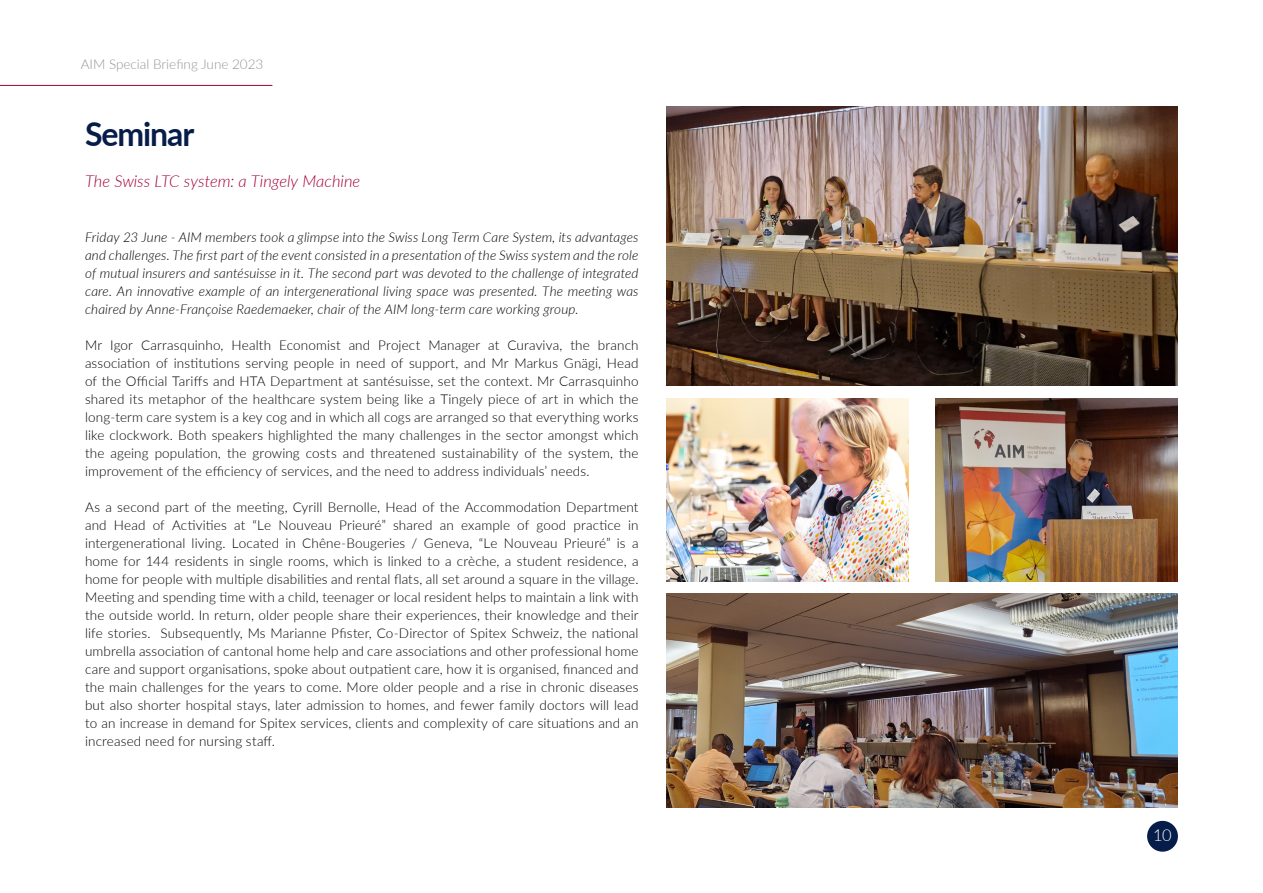
<style>
.page{position:relative;width:1263px;height:893px;background:#fff}
.page>*{position:absolute;margin:0;border:0;box-sizing:border-box;transform-origin:0 0}
.t1{font:700 33px "Lato";letter-spacing:-.03em;color:#071d49}
.t2{font:italic 300 16.5px "Lato";color:#a50034}
.t3{font:300 16.5px "Lato";color:#fff}
.t4{font:300 13.5px/18px "Lato";letter-spacing:.01em;color:#000;text-align:justify}
.t5{font:italic 300 13.5px/18px "Lato";letter-spacing:.01em;color:#000;text-align:justify}
.t6{font:300 13.5px "Lato";color:#939598}
</style>
<div class="page">
<div style="left:1147px;top:821px;width:31px;height:31px;background:#071d49;border-radius:50%"></div>
<hr style="left:0;top:85px;width:272px;height:1px;background:#a90034">
<img style="left:935px;top:398px;width:243px;height:184px">
<img style="left:667px;top:398px;width:241px;height:184px">
<img style="left:667px;top:593px;width:511px;height:215px">
<img style="left:667px;top:106px;width:511px;height:280px">
<p class="t6" style="left:81px;top:55px;width:184px">AIM Special Briefing June 2023</p>
<h1 class="t1" style="left:85px;top:110px;width:111px">Seminar</h1>
<p class="t2" style="left:85px;top:170px;width:277px">The Swiss LTC system: a Tingely Machine</p>
<p class="t5" style="left:85px;top:228px;width:555px">Friday 23 June - AIM members took a glimpse into the Swiss Long Term Care System, its advantages and challenges. The first part of the event consisted in a presentation of the Swiss system and the role of mutual insurers and santésuisse in it. The second part was devoted to the challenge of integrated care. An innovative example of an intergenerational living space was presented. The meeting was chaired by Anne-Françoise Raedemaeker, chair of the AIM long-term care working group.</p>
<p class="t4" style="left:85px;top:336px;width:555px">Mr Igor Carrasquinho, Health Economist and Project Manager at Curaviva, the branch association of institutions serving people in need of support, and Mr Markus Gnägi, Head of the Official Tariffs and HTA Department at santésuisse, set the context. Mr Carrasquinho shared its metaphor of the healthcare system being like a Tingely piece of art in which the long-term care system is a key cog and in which all cogs are arranged so that everything works like clockwork. Both speakers highlighted the many challenges in the sector amongst which the ageing population, the growing costs and threatened sustainability of the system, the improvement of the efficiency of services, and the need to address individuals’ needs.</p>
<p class="t4" style="left:85px;top:498px;width:555px">As a second part of the meeting, Cyrill Bernolle, Head of the Accommodation Department and Head of Activities at “Le Nouveau Prieuré” shared an example of good practice in intergenerational living. Located in Chêne-Bougeries / Geneva, “Le Nouveau Prieuré” is a home for 144 residents in single rooms, which is linked to a crèche, a student residence, a home for people with multiple disabilities and rental flats, all set around a square in the village.<br>Meeting and spending time with a child, teenager or local resident helps to maintain a link with the outside world. In return, older people share their experiences, their knowledge and their life stories. Subsequently, Ms Marianne Pfister, Co-Director of Spitex Schweiz, the national umbrella association of cantonal home help and care associations and other professional home care and support organisations, spoke about outpatient care, how it is organised, financed and the main challenges for the years to come. More older people and a rise in chronic diseases but also shorter hospital stays, later admission to homes, and fewer family doctors will lead to an increase in demand for Spitex services, clients and complexity of care situations and an increased need for nursing staff.</p>
<p class="t3" style="left:1153px;top:824px;width:20px">10</p>
</div>
